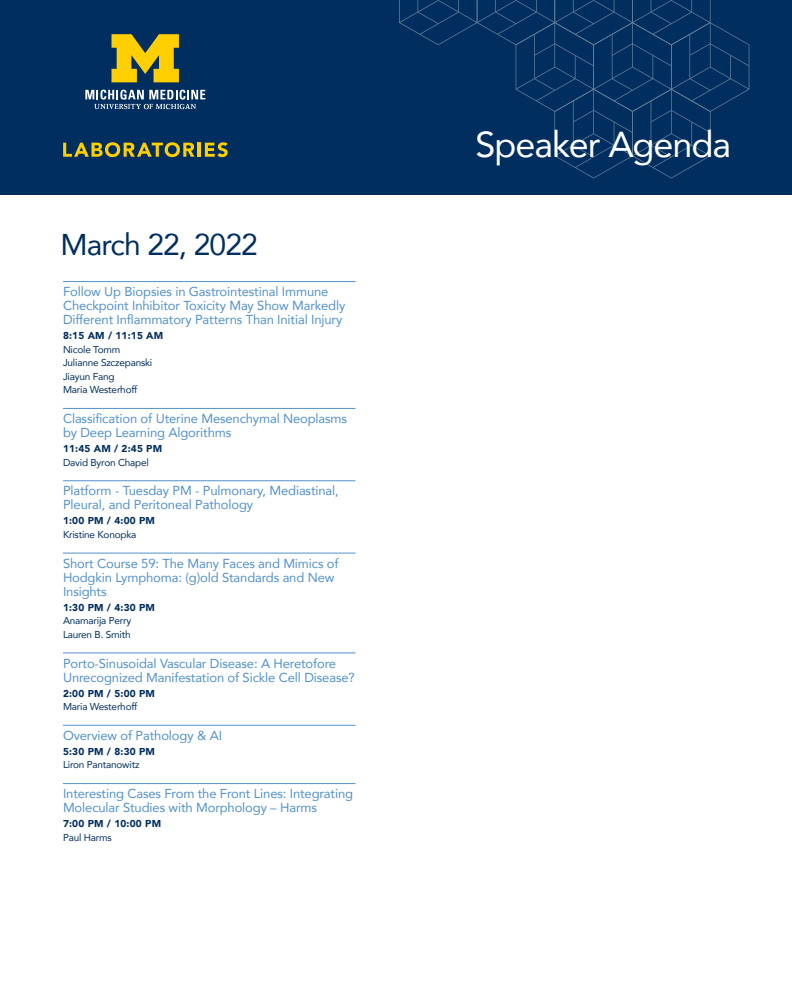
<style>
.page{position:relative;width:792px;height:1008px;background:#fff}
.page>*{position:absolute;margin:0;border:0;box-sizing:border-box;transform-origin:0 0}
.t1{font:36px "Avenir";letter-spacing:-.03em;color:#fff}
.Paragraph_Style_1{font:30px "Avenir";letter-spacing:-.03em;color:#002e5e}
.t2{font:13px/14px "Avenir";letter-spacing:-.01em;color:#5291c8}
.name{font:10px/13.5px "Avenir";letter-spacing:-.02em;color:#002e5e}
.Time{font:900 10px "Avenir";letter-spacing:.02em;color:#002e5e}
</style>
<div class="page">
<div style="left:0;top:0;width:792px;height:194px;background:#002e5e"></div>
<svg style="left:399px;top:0;width:350px;height:178px"></svg>
<hr style="left:63px;top:281px;width:293px;height:1px;background:#5291c8">
<hr style="left:63px;top:408px;width:293px;height:1px;background:#5291c8">
<hr style="left:63px;top:481px;width:293px;height:1px;background:#5291c8">
<hr style="left:63px;top:553px;width:293px;height:1px;background:#5291c8">
<hr style="left:63px;top:653px;width:293px;height:1px;background:#5291c8">
<hr style="left:63px;top:725px;width:293px;height:1px;background:#5291c8">
<hr style="left:63px;top:783px;width:293px;height:1px;background:#5291c8">
<svg style="left:85px;top:90px;width:120px;height:19px"></svg>
<svg style="left:112px;top:34px;width:67px;height:48px"></svg>
<svg style="left:63px;top:142px;width:132px;height:15px"></svg>
<hr style="left:198px;top:143px;width:3px;height:14px;background:#ffcf01">
<svg style="left:205px;top:142px;width:23px;height:15px"></svg>
<p class="Paragraph_Style_1" style="left:60px;top:221px;width:199px">March 22, 2022</p>
<p class="t2" style="left:63px;top:284px;width:284px">Follow Up Biopsies in Gastrointestinal Immune<br>Checkpoint Inhibitor Toxicity May Show Markedly<br>Different Inflammatory Patterns Than Initial Injury</p>
<p class="Time" style="left:63px;top:327px;width:102px">8:15 AM / 11:15 AM</p>
<p class="name" style="left:63px;top:342px;width:91px">Nicole Tomm<br>Julianne Szczepanski<br>Jiayun Fang<br>Maria Westerhoff</p>
<p class="t2" style="left:63px;top:411px;width:286px">Classification of Uterine Mesenchymal Neoplasms by Deep Learning Algorithms</p>
<p class="Time" style="left:63px;top:440px;width:101px">11:45 AM / 2:45 PM</p>
<p class="name" style="left:63px;top:455px;width:87px">David Byron Chapel</p>
<p class="t2" style="left:63px;top:484px;width:277px">Platform - Tuesday PM - Pulmonary, Mediastinal,<br>Pleural, and Peritoneal Pathology</p>
<p class="Time" style="left:63px;top:512px;width:94px">1:00 PM / 4:00 PM</p>
<p class="name" style="left:63px;top:527px;width:75px">Kristine Konopka</p>
<p class="t2" style="left:63px;top:556px;width:277px">Short Course 59: The Many Faces and Mimics of<br>Hodgkin Lymphoma: (g)old Standards and New<br>Insights</p>
<p class="Time" style="left:63px;top:599px;width:94px">1:30 PM / 4:30 PM</p>
<p class="name" style="left:63px;top:614px;width:70px">Anamarija Perry<br>Lauren B. Smith</p>
<p class="t2" style="left:63px;top:656px;width:293px">Porto-Sinusoidal Vascular Disease: A Heretofore<br>Unrecognized Manifestation of Sickle Cell Disease?</p>
<p class="Time" style="left:63px;top:685px;width:94px">2:00 PM / 5:00 PM</p>
<p class="name" style="left:63px;top:700px;width:76px">Maria Westerhoff</p>
<p class="t2" style="left:63px;top:728px;width:161px">Overview of Pathology &amp; AI</p>
<p class="Time" style="left:63px;top:743px;width:94px">5:30 PM / 8:30 PM</p>
<p class="name" style="left:63px;top:758px;width:78px">Liron Pantanowitz</p>
<p class="t2" style="left:63px;top:786px;width:292px">Interesting Cases From the Front Lines: Integrating<br>Molecular Studies with Morphology – Harms</p>
<p class="Time" style="left:63px;top:815px;width:100px">7:00 PM / 10:00 PM</p>
<p class="name" style="left:63px;top:830px;width:50px">Paul Harms</p>
<p class="t1" style="left:476px;top:116px;width:257px">Speaker Agenda</p>
</div>
